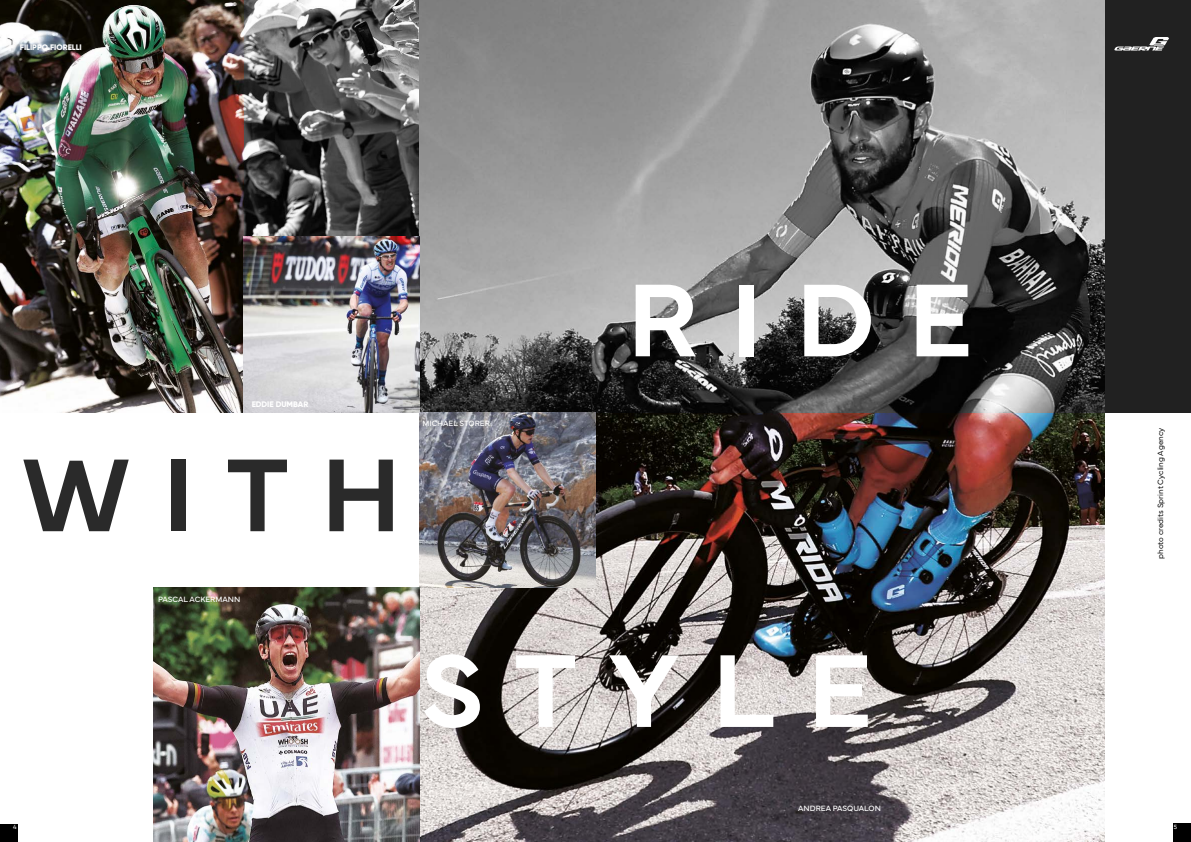
<style>
.page{position:relative;width:1191px;height:842px;background:#fff}
.page>*{position:absolute;margin:0;border:0;box-sizing:border-box;transform-origin:0 0}
.t1{font:600 108px "Mundial";letter-spacing:.3em;color:#fff}
.t2{font:600 108px "Mundial";color:#2a2a2a}
.t3{font:8px "Mundial";color:#fff}
.t4{font:300 8px "Mundial";color:#000}
.t5{font:800 8px "Gilroy";color:#fff}
.t6{font:500 6px "Gilroy";color:#fff}
</style>
<div class="page">
<div style="left:0;top:823px;width:18px;height:19px;background:#000"></div>
<img style="left:0;top:0;width:244px;height:412px">
<img style="left:420px;top:412px;width:684px;height:430px">
<svg style="left:244px;top:0;width:947px;height:412px;background:#717171"></svg>
<svg style="left:1114px;top:37px;width:55px;height:14px"></svg>
<div style="left:1173px;top:823px;width:18px;height:19px;background:#000"></div>
<img style="left:420px;top:412px;width:175px;height:176px">
<img style="left:244px;top:237px;width:176px;height:175px">
<img style="left:153px;top:588px;width:267px;height:254px">
<p class="t5" style="left:20px;top:42px;width:63px">FILIPPO FIORELLI</p>
<p class="t5" style="left:252px;top:399px;width:58px">EDDIE DUMBAR</p>
<h1 class="t2" style="left:22px;top:410px;width:381px">WITH</h1>
<p class="t3" style="left:158px;top:593px;width:84px">PASCAL ACKERMANN</p>
<p class="t3" style="left:422px;top:417px;width:69px">MICHAEL STORER</p>
<h1 class="t1" style="left:626px;top:235px;width:347px">RIDE</h1>
<h1 class="t1" style="left:420px;top:606px;width:454px">STYLE</h1>
<p class="t3" style="left:798px;top:802px;width:84px">ANDREA PASQUALON</p>
<p class="t4" style="left:1154px;top:559px;width:133px;rotate:-90deg">photo credits Sprint Cycling Agency</p>
<p class="t6" style="left:13px;top:823px;width:5px">4</p>
<p class="t6" style="left:1174px;top:823px;width:5px">5</p>
</div>
